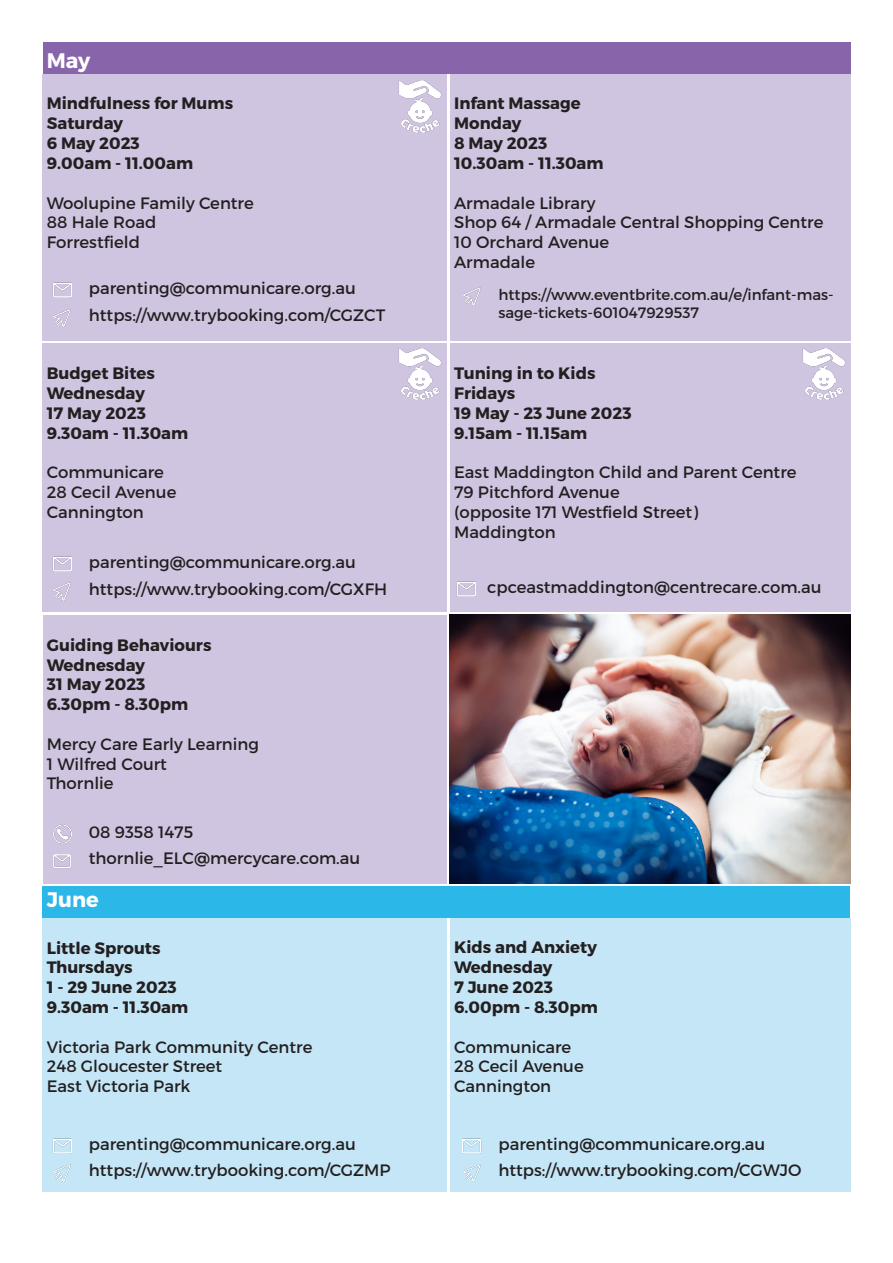
<style>
.page{position:relative;width:893px;height:1263px;background:#fff}
.page>*{position:absolute;margin:0;border:0;box-sizing:border-box;transform-origin:0 0}
.t1{font:700 21px "Montserrat";color:#fff}
.t2{font:16.5px "Montserrat";color:#231f20}
.t3{font:700 16.5px "Montserrat";color:#231f20}
.t4{font:15px/18px "Montserrat";color:#231f20}
</style>
<div class="page">
<div style="left:43px;top:344px;width:404px;height:268px;background:#d0c5e0"></div>
<div style="left:450px;top:74px;width:400px;height:266px;background:#d0c5e0"></div>
<div style="left:450px;top:918px;width:400px;height:273px;background:#c4e6f6"></div>
<div style="left:43px;top:918px;width:404px;height:273px;background:#c4e6f6"></div>
<div style="left:43px;top:43px;width:807px;height:31px;background:#8864ab"></div>
<div style="left:43px;top:74px;width:404px;height:266px;background:#d0c5e0"></div>
<div style="left:450px;top:344px;width:400px;height:268px;background:#d0c5e0"></div>
<div style="left:43px;top:615px;width:404px;height:268px;background:#d0c5e0"></div>
<img style="left:53px;top:282px;width:19px;height:16px">
<img style="left:53px;top:309px;width:18px;height:18px">
<img style="left:398px;top:80px;width:44px;height:53px">
<img style="left:463px;top:287px;width:18px;height:19px">
<img style="left:398px;top:348px;width:44px;height:52px">
<img style="left:53px;top:556px;width:19px;height:16px">
<img style="left:53px;top:582px;width:18px;height:19px">
<img style="left:802px;top:348px;width:44px;height:52px">
<img style="left:457px;top:581px;width:19px;height:16px">
<img style="left:53px;top:824px;width:19px;height:20px">
<img style="left:53px;top:854px;width:18px;height:14px">
<img style="left:53px;top:1138px;width:19px;height:16px">
<img style="left:53px;top:1164px;width:18px;height:18px">
<div style="left:43px;top:886px;width:807px;height:32px;background:#2bb8e9"></div>
<img style="left:450px;top:615px;width:400px;height:268px">
<img style="left:462px;top:1138px;width:19px;height:16px">
<img style="left:463px;top:1164px;width:18px;height:18px">
<p class="t1" style="left:47px;top:48px;width:45px">May</p>
<p class="t3" style="left:47px;top:93px;width:188px">Mindfulness for Mums</p>
<p class="t3" style="left:47px;top:113px;width:78px">Saturday</p>
<p class="t3" style="left:47px;top:133px;width:95px">6 May 2023</p>
<p class="t3" style="left:47px;top:153px;width:148px">9.00am - 11.00am</p>
<p class="t2" style="left:47px;top:192px;width:209px">Woolupine Family Centre</p>
<p class="t2" style="left:47px;top:212px;width:111px">88 Hale Road</p>
<p class="t2" style="left:47px;top:232px;width:95px">Forrestfield</p>
<p class="t2" style="left:89px;top:278px;width:268px">parenting@communicare.org.au</p>
<p class="t2" style="left:89px;top:305px;width:298px">https://www.trybooking.com/CGZCT</p>
<p class="t3" style="left:47px;top:363px;width:110px">Budget Bites</p>
<p class="t3" style="left:47px;top:383px;width:100px">Wednesday</p>
<p class="t3" style="left:47px;top:403px;width:101px">17 May 2023</p>
<p class="t3" style="left:47px;top:423px;width:143px">9.30am - 11.30am</p>
<p class="t2" style="left:47px;top:462px;width:119px">Communicare</p>
<p class="t2" style="left:47px;top:482px;width:131px">28 Cecil Avenue</p>
<p class="t2" style="left:47px;top:502px;width:99px">Cannington</p>
<p class="t3" style="left:454px;top:93px;width:128px">Infant Massage</p>
<p class="t3" style="left:454px;top:113px;width:69px">Monday</p>
<p class="t3" style="left:454px;top:133px;width:95px">8 May 2023</p>
<p class="t3" style="left:454px;top:153px;width:151px">10.30am - 11.30am</p>
<p class="t2" style="left:454px;top:192px;width:143px">Armadale Library</p>
<p class="t2" style="left:454px;top:212px;width:371px">Shop 64 / Armadale Central Shopping Centre</p>
<p class="t2" style="left:454px;top:232px;width:157px">10 Orchard Avenue</p>
<p class="t2" style="left:454px;top:252px;width:83px">Armadale</p>
<p class="t4" style="left:498px;top:286px;width:337px">https://www.eventbrite.com.au/e/infant-mas&shy;sage-tickets-601047929537</p>
<p class="t3" style="left:454px;top:363px;width:143px">Tuning in to Kids</p>
<p class="t3" style="left:454px;top:383px;width:63px">Fridays</p>
<p class="t3" style="left:454px;top:403px;width:179px">19 May - 23 June 2023</p>
<p class="t3" style="left:454px;top:423px;width:135px">9.15am - 11.15am</p>
<p class="t2" style="left:454px;top:462px;width:344px">East Maddington Child and Parent Centre</p>
<p class="t2" style="left:454px;top:482px;width:167px">79 Pitchford Avenue</p>
<p class="t2" style="left:454px;top:502px;width:245px">(opposite 171 Westfield Street)</p>
<p class="t2" style="left:454px;top:522px;width:103px">Maddington</p>
<p class="t2" style="left:89px;top:552px;width:268px">parenting@communicare.org.au</p>
<p class="t2" style="left:89px;top:578px;width:300px">https://www.trybooking.com/CGXFH</p>
<p class="t2" style="left:487px;top:577px;width:336px">cpceastmaddington@centrecare.com.au</p>
<p class="t3" style="left:47px;top:635px;width:166px">Guiding Behaviours</p>
<p class="t3" style="left:47px;top:654px;width:100px">Wednesday</p>
<p class="t3" style="left:47px;top:674px;width:100px">31 May 2023</p>
<p class="t3" style="left:47px;top:694px;width:143px">6.30pm - 8.30pm</p>
<p class="t2" style="left:47px;top:734px;width:214px">Mercy Care Early Learning</p>
<p class="t2" style="left:47px;top:754px;width:122px">1 Wilfred Court</p>
<p class="t2" style="left:47px;top:773px;width:68px">Thornlie</p>
<p class="t2" style="left:89px;top:822px;width:106px">08 9358 1475</p>
<p class="t2" style="left:89px;top:848px;width:273px">thornlie_ELC@mercycare.com.au</p>
<p class="t1" style="left:47px;top:886px;width:53px">June</p>
<p class="t3" style="left:47px;top:937px;width:115px">Little Sprouts</p>
<p class="t3" style="left:47px;top:957px;width:88px">Thursdays</p>
<p class="t3" style="left:47px;top:977px;width:132px">1 - 29 June 2023</p>
<p class="t3" style="left:47px;top:997px;width:143px">9.30am - 11.30am</p>
<p class="t2" style="left:47px;top:1036px;width:267px">Victoria Park Community Centre</p>
<p class="t2" style="left:47px;top:1056px;width:177px">248 Gloucester Street</p>
<p class="t2" style="left:47px;top:1076px;width:145px">East Victoria Park</p>
<p class="t2" style="left:89px;top:1134px;width:268px">parenting@communicare.org.au</p>
<p class="t2" style="left:89px;top:1160px;width:303px">https://www.trybooking.com/CGZMP</p>
<p class="t3" style="left:454px;top:937px;width:144px">Kids and Anxiety</p>
<p class="t3" style="left:454px;top:957px;width:100px">Wednesday</p>
<p class="t3" style="left:454px;top:977px;width:100px">7 June 2023</p>
<p class="t3" style="left:454px;top:997px;width:145px">6.00pm - 8.30pm</p>
<p class="t2" style="left:454px;top:1036px;width:119px">Communicare</p>
<p class="t2" style="left:454px;top:1056px;width:131px">28 Cecil Avenue</p>
<p class="t2" style="left:454px;top:1076px;width:99px">Cannington</p>
<p class="t2" style="left:498px;top:1134px;width:268px">parenting@communicare.org.au</p>
<p class="t2" style="left:498px;top:1160px;width:305px">https://www.trybooking.com/CGWJO</p>
</div>
